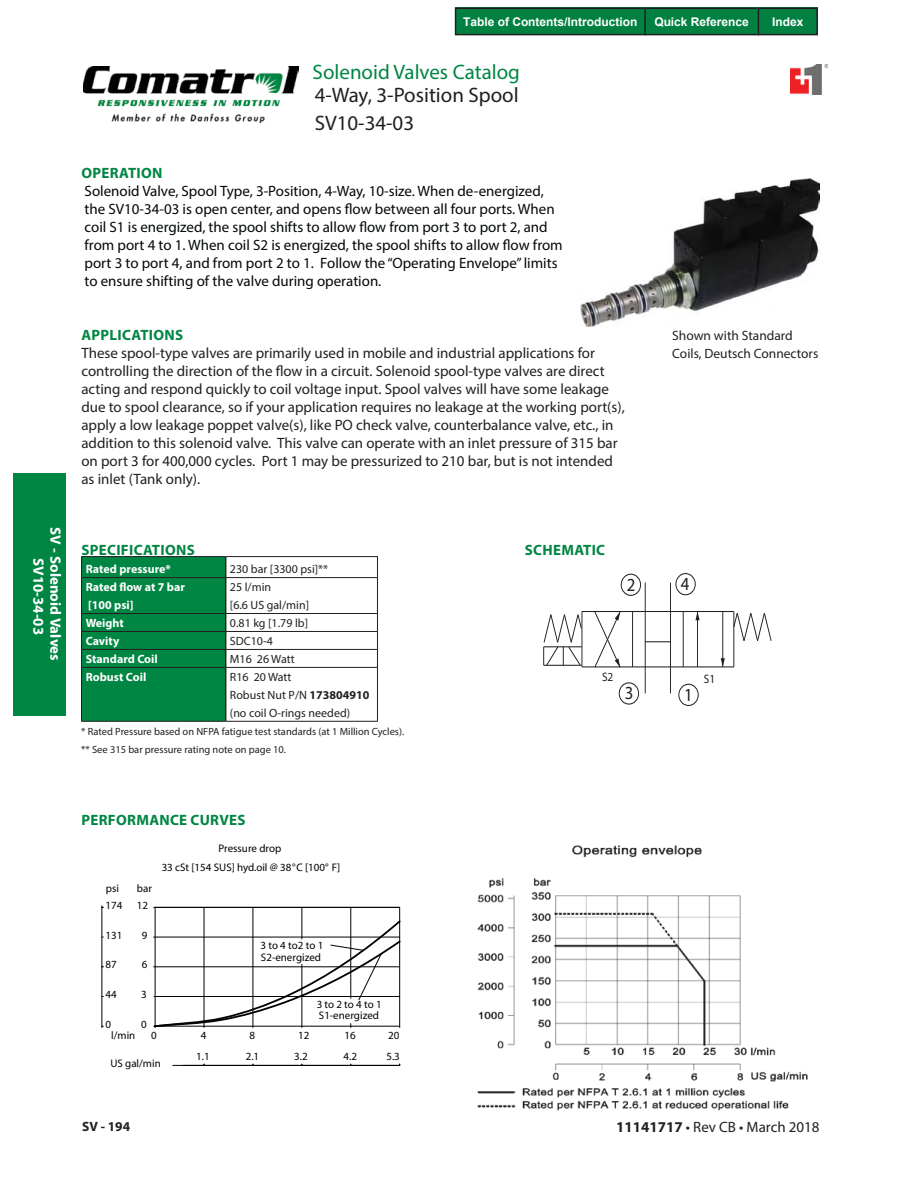
<style>
.page{position:relative;width:918px;height:1188px;background:#fff}
.page>*{position:absolute;margin:0;border:0;box-sizing:border-box;transform-origin:0 0}
.t1{font:21px "Myriad Pro";color:#231f20}
.t2{font:21px "Myriad Pro";color:#008643}
.t3{font:18.45px "Myriad Ringers";color:#231f20;scale:.91 1}
.t4{font:15px/18px "Myriad Pro";color:#231f20}
.t5{font:15px/18px "Myriad Pro";color:#040809}
.t6{font:700 15px "Myriad Pro";letter-spacing:.02em;color:#008643}
.t7{font:700 15px "Myriad Pro";color:#fff}
.t8{font:13.5px/18px "Myriad Pro";color:#231f20}
.t9{font:700 13.5px "Myriad Pro";color:#231f20}
.t10{font:12.3px "Myriad";color:#231f20;scale:.91 1}
.t11{font:12px/18px "Myriad Pro";color:#231f20}
.t12{font:700 12px/18px "Myriad Pro";color:#fff}
.t13{font:700 12px "Arial";color:#fff}
.t14{font:10.95px/18.9px "Myriad";color:#010202;text-align:center}
.t15{font:10.5px/18px "Myriad Pro";color:#231f20}
.s1{font-weight:700}
</style>
<div class="page">
<div style="left:13px;top:473px;width:53px;height:242px;background:#008643"></div>
<img style="left:83px;top:67px;width:215px;height:55px">
<img style="left:790px;top:65px;width:38px;height:30px">
<hr style="left:155px;top:907px;width:1px;height:119px;background:#010202">
<hr style="left:399px;top:907px;width:1px;height:119px;background:#010202">
<hr style="left:253px;top:907px;width:1px;height:119px;background:#010202">
<hr style="left:204px;top:907px;width:1px;height:119px;background:#010202">
<hr style="left:155px;top:907px;width:245px;height:1px;background:#010202">
<hr style="left:351px;top:907px;width:1px;height:91px;background:#010202">
<hr style="left:302px;top:907px;width:1px;height:32px;background:#010202">
<hr style="left:173px;top:1065px;width:227px;height:1px;background:#010202">
<hr style="left:102px;top:906px;width:1px;height:120px;background:#010202">
<svg style="left:153px;top:919px;width:248px;height:109px"></svg>
<hr style="left:226px;top:556px;width:152px;height:1px;background:#231f20">
<svg style="left:377px;top:557px;width:1px;height:20px"></svg>
<hr style="left:226px;top:577px;width:152px;height:1px;background:#231f20">
<hr style="left:377px;top:578px;width:1px;height:35px;background:#231f20">
<hr style="left:226px;top:613px;width:152px;height:1px;background:#231f20">
<hr style="left:226px;top:631px;width:152px;height:1px;background:#231f20">
<hr style="left:226px;top:649px;width:152px;height:1px;background:#231f20">
<svg style="left:377px;top:614px;width:1px;height:53px"></svg>
<hr style="left:226px;top:667px;width:152px;height:1px;background:#231f20">
<hr style="left:377px;top:668px;width:1px;height:53px;background:#231f20">
<hr style="left:226px;top:721px;width:152px;height:1px;background:#231f20">
<hr style="left:81px;top:556px;width:145px;height:1px;background:#231f20">
<svg style="left:81px;top:557px;width:145px;height:164px;background:#018041"></svg>
<hr style="left:81px;top:667px;width:145px;height:1px;background:#231f20">
<hr style="left:81px;top:668px;width:1px;height:53px;background:#231f20">
<hr style="left:81px;top:721px;width:145px;height:1px;background:#231f20">
<img style="left:477px;top:845px;width:331px;height:266px">
<img style="left:581px;top:178px;width:239px;height:149px">
<svg style="left:594px;top:612px;width:27px;height:55px"></svg>
<hr style="left:683px;top:612px;width:1px;height:55px;background:#231f20">
<hr style="left:697px;top:612px;width:1px;height:55px;background:#231f20">
<svg style="left:695px;top:614px;width:5px;height:6px"></svg>
<hr style="left:723px;top:612px;width:1px;height:55px;background:#231f20">
<svg style="left:721px;top:658px;width:4px;height:9px"></svg>
<hr style="left:734px;top:612px;width:1px;height:55px;background:#231f20">
<hr style="left:632px;top:612px;width:1px;height:55px;background:#231f20">
<hr style="left:582px;top:612px;width:1px;height:55px;background:#231f20">
<hr style="left:582px;top:667px;width:152px;height:1px;background:#231f20">
<hr style="left:582px;top:611px;width:152px;height:1px;background:#231f20">
<svg style="left:733px;top:612px;width:39px;height:29px"></svg>
<svg style="left:646px;top:642px;width:24px;height:1px"></svg>
<hr style="left:645px;top:645px;width:1px;height:48px;background:#231f20">
<hr style="left:670px;top:645px;width:1px;height:48px;background:#231f20">
<hr style="left:645px;top:583px;width:1px;height:62px;background:#231f20">
<hr style="left:670px;top:583px;width:1px;height:62px;background:#231f20">
<div style="left:676px;top:573px;width:20px;height:22px;border:1px solid #231f20;border-radius:50%"></div>
<div style="left:621px;top:574px;width:20px;height:22px;border:1px solid #231f20;border-radius:50%"></div>
<div style="left:679px;top:684px;width:19px;height:22px;border:1px solid #231f20;border-radius:50%"></div>
<div style="left:619px;top:683px;width:20px;height:21px;border:1px solid #231f20;border-radius:50%"></div>
<svg style="left:543px;top:614px;width:39px;height:52px"></svg>
<div style="left:455px;top:8px;width:191px;height:27px;background:#008141"></div>
<div style="left:455px;top:8px;width:191px;height:27px;border:1px solid #231f20"></div>
<div style="left:644px;top:8px;width:115px;height:27px;background:#008141"></div>
<div style="left:644px;top:8px;width:115px;height:27px;border:1px solid #231f20"></div>
<div style="left:758px;top:8px;width:60px;height:27px;background:#008141"></div>
<div style="left:758px;top:8px;width:60px;height:27px;border:1px solid #231f20"></div>
<p class="t7" style="left:61px;top:527px;width:135px;rotate:90deg">SV - Solenoid Valves</p>
<p class="t7" style="left:44px;top:558px;width:79px;rotate:90deg">SV10-34-03</p>
<p class="t13" style="left:463px;top:15px;width:176px">Table of Contents/Introduction</p>
<p class="t13" style="left:654px;top:15px;width:96px">Quick Reference</p>
<p class="t13" style="left:772px;top:15px;width:33px">Index</p>
<h1 class="t2" style="left:313px;top:64px;width:209px">Solenoid Valves Catalog</h1>
<h1 class="t1" style="left:315px;top:87px;width:205px">4-Way, 3-Position Spool</h1>
<p class="t6" style="left:82px;top:167px;width:82px">OPERATION</p>
<h1 class="t1" style="left:315px;top:115px;width:101px">SV10-34-03</h1>
<p class="t5" style="left:85px;top:183px;width:480px">Solenoid Valve, Spool Type, 3-Position, 4-Way, 10-size. When de-energized, the SV10-34-03 is open center, and opens flow between all four ports. When coil S1 is energized, the spool shifts to allow flow from port 3 to port 2, and from port 4 to 1. When coil S2 is energized, the spool shifts to allow flow from port 3 to port 4, and from port 2 to 1. Follow the “Operating Envelope” limits to ensure shifting of the valve during operation.</p>
<p class="t6" style="left:82px;top:329px;width:103px">APPLICATIONS</p>
<p class="t4" style="left:81px;top:345px;width:545px">These spool-type valves are primarily used in mobile and industrial applications for controlling the direction of the flow in a circuit. Solenoid spool-type valves are direct acting and respond quickly to coil voltage input. Spool valves will have some leakage due to spool clearance, so if your application requires no leakage at the working port(s), apply a low leakage poppet valve(s), like PO check valve, counterbalance valve, etc., in addition to this solenoid valve. This valve can operate with an inlet pressure of 315 bar on port 3 for 400,000 cycles. Port 1 may be pressurized to 210 bar, but is not intended as inlet (Tank only).</p>
<p class="t6" style="left:82px;top:545px;width:115px">SPECIFICATIONS</p>
<p class="t6" style="left:525px;top:545px;width:82px">SCHEMATIC</p>
<p class="t8" style="left:672px;top:327px;width:148px">Shown with Standard<br>Coils, Deutsch Connectors</p>
<p class="t12" style="left:86px;top:561px;width:87px">Rated pressure*</p>
<p class="t11" style="left:230px;top:561px;width:100px">230 bar [3300 psi]**</p>
<p class="t12" style="left:86px;top:579px;width:101px">Rated flow at 7 bar [100 psi]</p>
<p class="t11" style="left:230px;top:579px;width:81px">25 l/min<br>[6.6 US gal/min]</p>
<p class="t12" style="left:86px;top:615px;width:40px">Weight</p>
<p class="t11" style="left:230px;top:615px;width:80px">0.81 kg [1.79 lb]</p>
<p class="t12" style="left:86px;top:633px;width:35px">Cavity</p>
<p class="t11" style="left:230px;top:633px;width:44px">SDC10-4</p>
<p class="t12" style="left:86px;top:651px;width:74px">Standard Coil</p>
<p class="t11" style="left:230px;top:651px;width:66px">M16 26 Watt</p>
<p class="t12" style="left:86px;top:669px;width:62px">Robust Coil</p>
<p class="t11" style="left:230px;top:669px;width:141px">R16 20 Watt<br>Robust Nut P/N <span class="s1">173804910 </span>(no coil O-rings needed)</p>
<p class="t15" style="left:81px;top:723px;width:325px">* Rated Pressure based on NFPA fatigue test standards (at 1 Million Cycles). ** See 315 bar pressure rating note on page 10.</p>
<p class="t3" style="left:627px;top:574px;width:11px">2</p>
<p class="t3" style="left:681px;top:573px;width:11px">4</p>
<p class="t10" style="left:602px;top:672px;width:14px">S2</p>
<p class="t10" style="left:704px;top:674px;width:14px">S1</p>
<p class="t3" style="left:625px;top:682px;width:11px">3</p>
<p class="t3" style="left:684px;top:684px;width:11px">1</p>
<p class="t6" style="left:82px;top:814px;width:166px">PERFORMANCE CURVES</p>
<p class="t14" style="left:106px;top:880px;width:15px">psi</p>
<p class="t14" style="left:137px;top:880px;width:17px">bar</p>
<p class="t14" style="left:105px;top:897px;width:18px">174</p>
<p class="t14" style="left:137px;top:897px;width:13px">12</p>
<p class="t14" style="left:105px;top:926px;width:18px">131</p>
<p class="t14" style="left:142px;top:926px;width:7px">9</p>
<p class="t14" style="left:105px;top:956px;width:13px">87</p>
<p class="t14" style="left:142px;top:956px;width:7px">6</p>
<p class="t14" style="left:105px;top:986px;width:13px">44</p>
<p class="t14" style="left:141px;top:986px;width:7px">3</p>
<p class="t14" style="left:105px;top:1015px;width:7px">0</p>
<p class="t14" style="left:141px;top:1015px;width:7px">0</p>
<p class="t14" style="left:162px;top:840px;width:180px">Pressure drop<br>33 cSt [154 SUS] hyd.oil @ 38°C [100° F]</p>
<p class="t14" style="left:261px;top:937px;width:64px">3 to 4 to2 to 1</p>
<p class="t14" style="left:261px;top:948px;width:62px">S2-energized</p>
<p class="t14" style="left:317px;top:996px;width:67px">3 to 2 to 4 to 1</p>
<p class="t14" style="left:319px;top:1006px;width:62px">S1-energized</p>
<p class="t14" style="left:111px;top:1027px;width:26px">l/min</p>
<p class="t14" style="left:151px;top:1027px;width:7px">0</p>
<p class="t14" style="left:201px;top:1027px;width:7px">4</p>
<p class="t14" style="left:250px;top:1027px;width:7px">8</p>
<p class="t14" style="left:298px;top:1027px;width:13px">12</p>
<p class="t14" style="left:344px;top:1027px;width:13px">16</p>
<p class="t14" style="left:388px;top:1027px;width:13px">20</p>
<p class="t14" style="left:110px;top:1055px;width:52px">US gal/min</p>
<p class="t14" style="left:294px;top:1048px;width:15px">3.2</p>
<p class="t14" style="left:386px;top:1048px;width:15px">5.3</p>
<p class="t14" style="left:196px;top:1048px;width:15px">1.1</p>
<p class="t14" style="left:246px;top:1048px;width:15px">2.1</p>
<p class="t14" style="left:344px;top:1048px;width:15px">4.2</p>
<p class="t9" style="left:82px;top:1122px;width:50px">SV - 194</p>
<p class="t4" style="left:616px;top:1119px;width:205px"><span class="s1">11141717</span> • Rev CB • March 2018</p>
</div>
